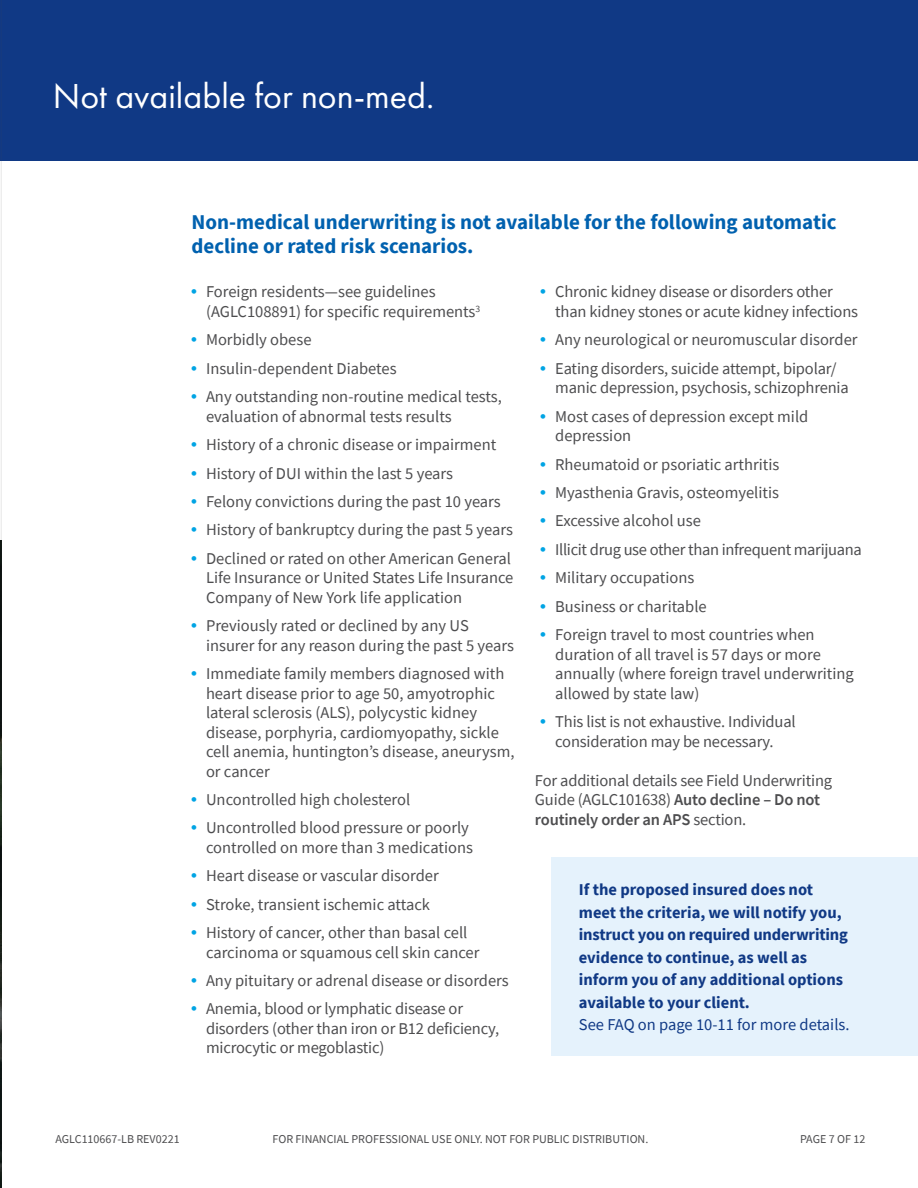
<style>
.page{position:relative;width:918px;height:1188px;background:#fff}
.page>*{position:absolute;margin:0;border:0;box-sizing:border-box;transform-origin:0 0}
.Fut_PT_Bold_Headline{font:36px "Futura PT";color:#fff}
.Fut_PT_Bold_Headline-2{font:700 21px/24px "Source Sans Pro";color:#0061af}
.Fut_PT_Book_Body_Cop{font:16.5px/19.5px "Source Sans Pro";color:#4d4d4f}
.Fut_PT_Book_Body_Cop-2{font:700 16.5px/22.5px "Source Sans Pro";color:#103985}
.Fut_PT_Book_Body_Cop-3{font:16.5px "Source Sans Pro";letter-spacing:-.02em;color:#4d4d4f}
.t1{font:12px "Source Sans Pro";color:#4d4d4f}
.s1{font-family:"Futura PT";color:#00a4e4}
.s2{font-weight:600}
.s3{font-weight:400}
</style>
<div class="page">
<img style="left:0;top:540px;width:1px;height:648px">
<div style="left:0;top:0;width:918px;height:160px;background:#103985"></div>
<div style="left:552px;top:857px;width:366px;height:199px;background:#e5f2fc"></div>
<hr style="left:1px;top:0;width:1px;height:1188px;background:#4d4d4f">
<p class="Fut_PT_Bold_Headline" style="left:53px;top:75px;width:383px">Not available for non-med.</p>
<p class="Fut_PT_Bold_Headline-2" style="left:192px;top:210px;width:647px">Non-medical underwriting is not available for the following automatic decline or rated risk scenarios.</p>
<p class="Fut_PT_Book_Body_Cop" style="left:206px;top:282px;width:276px;text-indent:-20px"><span class="s1">•</span> Foreign residents—see guidelines (AGLC108891) for specific requirements<sup>3</sup></p>
<p class="Fut_PT_Book_Body_Cop" style="left:186px;top:330px;width:127px"><span class="s1">•</span> Morbidly obese</p>
<p class="Fut_PT_Book_Body_Cop" style="left:186px;top:358px;width:212px"><span class="s1">•</span> Insulin-dependent Diabetes</p>
<p class="Fut_PT_Book_Body_Cop" style="left:206px;top:387px;width:297px;text-indent:-20px"><span class="s1">•</span> Any outstanding non-routine medical tests, evaluation of abnormal tests results</p>
<p class="Fut_PT_Book_Body_Cop" style="left:186px;top:435px;width:312px"><span class="s1">•</span> History of a chronic disease or impairment</p>
<p class="Fut_PT_Book_Body_Cop" style="left:186px;top:463px;width:269px"><span class="s1">•</span> History of DUI within the last 5 years</p>
<p class="Fut_PT_Book_Body_Cop" style="left:186px;top:492px;width:317px"><span class="s1">•</span> Felony convictions during the past 10 years</p>
<p class="Fut_PT_Book_Body_Cop" style="left:186px;top:520px;width:329px"><span class="s1">•</span> History of bankruptcy during the past 5 years</p>
<p class="Fut_PT_Book_Body_Cop" style="left:206px;top:548px;width:309px;text-indent:-20px"><span class="s1">•</span> Declined or rated on other American General<br>Life Insurance or United States Life Insurance<br>Company of New York life application</p>
<p class="Fut_PT_Book_Body_Cop" style="left:206px;top:616px;width:310px;text-indent:-20px"><span class="s1">•</span> Previously rated or declined by any US insurer for any reason during the past 5 years</p>
<p class="Fut_PT_Book_Body_Cop" style="left:206px;top:664px;width:310px;text-indent:-20px"><span class="s1">•</span> Immediate family members diagnosed with heart disease prior to age 50, amyotrophic lateral sclerosis (ALS), polycystic kidney disease, porphyria, cardiomyopathy, sickle cell anemia, huntington’s disease, aneurysm, or cancer</p>
<p class="Fut_PT_Book_Body_Cop" style="left:186px;top:790px;width:226px"><span class="s1">•</span> Uncontrolled high cholesterol</p>
<p class="Fut_PT_Book_Body_Cop" style="left:186px;top:818px;width:289px;text-align:right"><span class="s1">•</span> Uncontrolled blood pressure or poorly controlled on more than 3 medications</p>
<p class="Fut_PT_Book_Body_Cop" style="left:186px;top:866px;width:254px"><span class="s1">•</span> Heart disease or vascular disorder</p>
<p class="Fut_PT_Book_Body_Cop" style="left:186px;top:894px;width:246px"><span class="s1">•</span> Stroke, transient ischemic attack</p>
<p class="Fut_PT_Book_Body_Cop" style="left:206px;top:923px;width:275px;text-indent:-20px"><span class="s1">•</span> History of cancer, other than basal cell carcinoma or squamous cell skin cancer</p>
<p class="Fut_PT_Book_Body_Cop" style="left:186px;top:971px;width:325px"><span class="s1">•</span> Any pituitary or adrenal disease or disorders</p>
<p class="Fut_PT_Book_Body_Cop" style="left:206px;top:999px;width:295px;text-indent:-20px"><span class="s1">•</span> Anemia, blood or lymphatic disease or disorders (other than iron or B12 deficiency, microcytic or megoblastic)</p>
<p class="Fut_PT_Book_Body_Cop" style="left:555px;top:282px;width:305px;text-indent:-20px"><span class="s1">•</span> Chronic kidney disease or disorders other than kidney stones or acute kidney infections</p>
<p class="Fut_PT_Book_Body_Cop" style="left:535px;top:330px;width:324px"><span class="s1">•</span> Any neurological or neuromuscular disorder</p>
<p class="Fut_PT_Book_Body_Cop" style="left:555px;top:358px;width:295px;text-indent:-20px"><span class="s1">•</span> Eating disorders, suicide attempt, bipolar/ manic depression, psychosis, schizophrenia</p>
<p class="Fut_PT_Book_Body_Cop" style="left:555px;top:406px;width:255px;text-indent:-20px"><span class="s1">•</span> Most cases of depression except mild depression</p>
<p class="Fut_PT_Book_Body_Cop" style="left:535px;top:454px;width:246px"><span class="s1">•</span> Rheumatoid or psoriatic arthritis</p>
<p class="Fut_PT_Book_Body_Cop" style="left:535px;top:483px;width:246px"><span class="s1">•</span> Myasthenia Gravis, osteomyelitis</p>
<p class="Fut_PT_Book_Body_Cop" style="left:535px;top:511px;width:168px"><span class="s1">•</span> Excessive alcohol use</p>
<p class="Fut_PT_Book_Body_Cop-3" style="left:535px;top:539px;width:328px"><span class="s1">•</span> Illicit drug use other than infrequent marijuana</p>
<p class="Fut_PT_Book_Body_Cop" style="left:535px;top:568px;width:161px"><span class="s1">•</span> Military occupations</p>
<p class="Fut_PT_Book_Body_Cop" style="left:535px;top:596px;width:173px"><span class="s1">•</span> Business or charitable</p>
<p class="Fut_PT_Book_Body_Cop" style="left:555px;top:625px;width:300px;text-indent:-20px"><span class="s1">•</span> Foreign travel to most countries when duration of all travel is 57 days or more annually (where foreign travel underwriting allowed by state law)</p>
<p class="Fut_PT_Book_Body_Cop" style="left:535px;top:712px;width:262px;text-align:center"><span class="s1">•</span> This list is not exhaustive. Individual consideration may be necessary.</p>
<p class="Fut_PT_Book_Body_Cop" style="left:535px;top:770px;width:299px">For additional details see Field Underwriting<br>Guide (AGLC101638) <span class="s2">Auto decline – Do not routinely order an APS</span> section.</p>
<p class="Fut_PT_Book_Body_Cop-2" style="left:579px;top:878px;width:272px">If the proposed insured does not meet the criteria, we will notify you, instruct you on required underwriting evidence to continue, as well as inform you of any additional options available to your client.<br><span class="s3">See FAQ on page 10-11 for more details.</span></p>
<p class="t1" style="left:56px;top:1131px;width:126px">AGLC110667-LB REV0221</p>
<p class="t1" style="left:273px;top:1131px;width:377px">FOR FINANCIAL PROFESSIONAL USE ONLY. NOT FOR PUBLIC DISTRIBUTION.</p>
<p class="t1" style="left:800px;top:1131px;width:67px">PAGE 7 OF 12</p>
</div>
